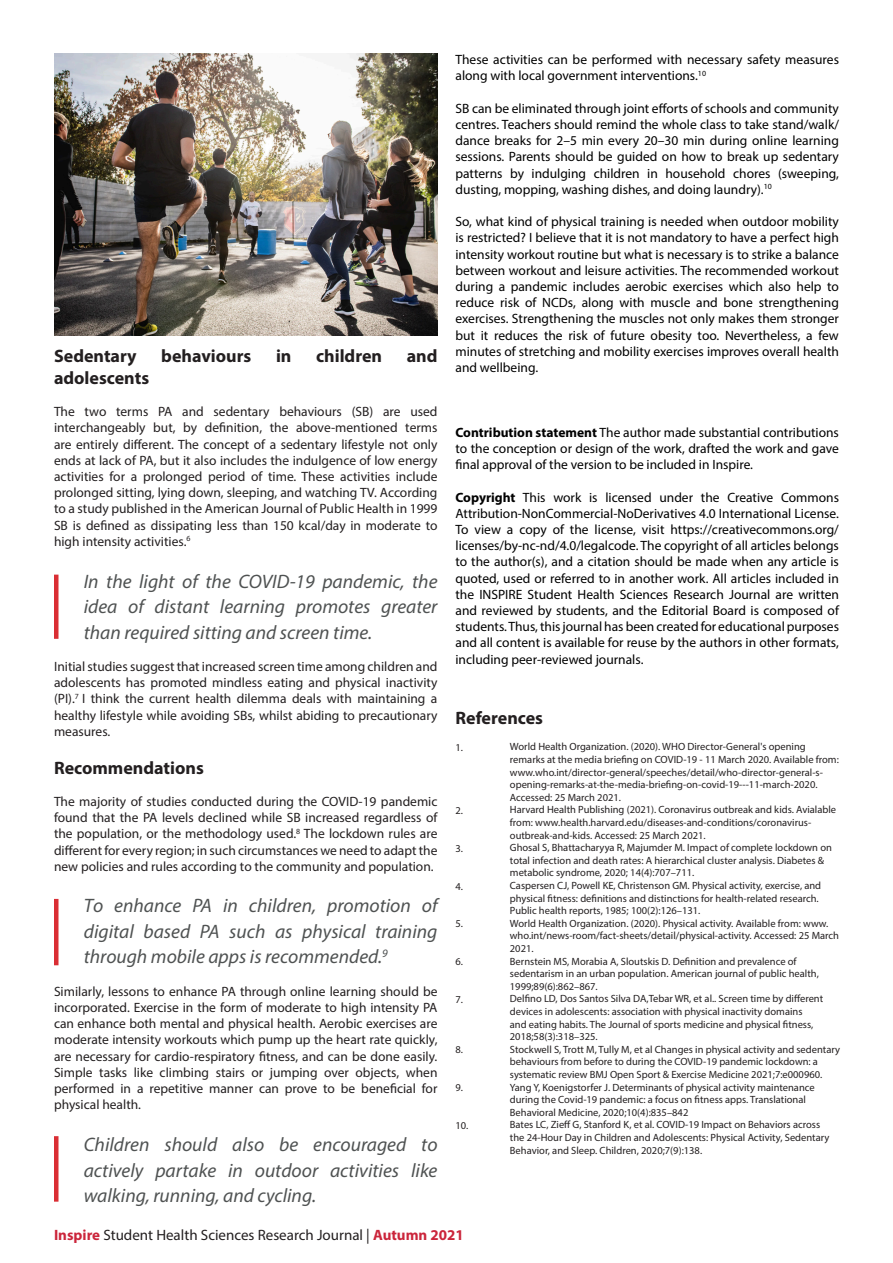
<style>
.page{position:relative;width:893px;height:1263px;background:#fff}
.page>*{position:absolute;margin:0;border:0;box-sizing:border-box;transform-origin:0 0}
.t1{font:italic 19.5px/25.5px "Myriad Pro";color:#4f5252;text-align:justify}
.t2{font:700 18px "Myriad Pro";color:#231f20}
.t3{font:15px "Myriad Pro";color:#231f20}
.t4{font:13.5px/16.2px "Myriad Pro";color:#000001;text-align:justify}
.t5{font:13.5px/16.2px "Myriad Pro";color:#231f20;text-align:justify}
.t6{font:10.5px/12.6px "Myriad Pro";color:#231f20}
.s1{font-weight:700}
.s2{font-weight:700;color:#cb253b}
</style>
<div class="page">
<hr style="left:54px;top:575px;width:4px;height:64px;background:#da2e34">
<hr style="left:54px;top:899px;width:4px;height:66px;background:#da2e34">
<hr style="left:54px;top:1136px;width:4px;height:66px;background:#da2e34">
<img style="left:54px;top:54px;width:383px;height:282px">
<p class="t2" style="left:54px;top:344px;width:84px">Sedentary</p>
<p class="t2" style="left:161px;top:344px;width:92px">behaviours</p>
<p class="t2" style="left:276px;top:344px;width:17px">in</p>
<p class="t2" style="left:316px;top:344px;width:68px">children</p>
<p class="t2" style="left:407px;top:344px;width:32px">and</p>
<p class="t2" style="left:54px;top:366px;width:97px">adolescents</p>
<p class="t5" style="left:54px;top:403px;width:385px">The two terms PA and sedentary behaviours (SB) are used interchangeably but, by definition, the above-mentioned terms are entirely different. The concept of a sedentary lifestyle not only ends at lack of PA, but it also includes the indulgence of low energy activities for a prolonged period of time. These activities include prolonged sitting, lying down, sleeping, and watching TV. According to a study published in the American Journal of Public Health in 1999<br>SB is defined as dissipating less than 150 kcal/day in moderate to high intensity activities.<sup>6</sup></p>
<p class="t1" style="left:84px;top:568px;width:355px">In the light of the COVID-19 pandemic, the idea of distant learning promotes greater than required sitting and screen time.</p>
<p class="t5" style="left:54px;top:658px;width:385px">Initial studies suggest that increased screen time among children and adolescents has promoted mindless eating and physical inactivity (PI).<sup>7</sup> I think the current health dilemma deals with maintaining a healthy lifestyle while avoiding SBs, whilst abiding to precautionary measures.</p>
<p class="t2" style="left:54px;top:756px;width:151px">Recommendations</p>
<p class="t5" style="left:54px;top:793px;width:385px">The majority of studies conducted during the COVID-19 pandemic found that the PA levels declined while SB increased regardless of the population, or the methodology used.<sup>8</sup> The lockdown rules are different for every region; in such circumstances we need to adapt the new policies and rules according to the community and population.</p>
<p class="t1" style="left:84px;top:893px;width:355px">To enhance PA in children, promotion of digital based PA such as physical training through mobile apps is recommended.<sup>9</sup></p>
<p class="t5" style="left:54px;top:983px;width:385px">Similarly, lessons to enhance PA through online learning should be incorporated. Exercise in the form of moderate to high intensity PA can enhance both mental and physical health. Aerobic exercises are moderate intensity workouts which pump up the heart rate quickly, are necessary for cardio-respiratory fitness, and can be done easily.<br>Simple tasks like climbing stairs or jumping over objects, when performed in a repetitive manner can prove to be beneficial for physical health.</p>
<p class="t1" style="left:84px;top:1131px;width:355px">Children should also be encouraged to actively partake in outdoor activities like walking, running, and cycling.</p>
<p class="t4" style="left:455px;top:51px;width:385px">These activities can be performed with necessary safety measures along with local government interventions.<sup>10</sup></p>
<p class="t4" style="left:455px;top:100px;width:385px">SB can be eliminated through joint efforts of schools and community centres. Teachers should remind the whole class to take stand/walk/ dance breaks for 2–5 min every 20–30 min during online learning sessions. Parents should be guided on how to break up sedentary patterns by indulging children in household chores (sweeping, dusting, mopping, washing dishes, and doing laundry).<sup>10</sup></p>
<p class="t4" style="left:455px;top:213px;width:385px">So, what kind of physical training is needed when outdoor mobility is restricted? I believe that it is not mandatory to have a perfect high intensity workout routine but what is necessary is to strike a balance between workout and leisure activities. The recommended workout during a pandemic includes aerobic exercises which also help to reduce risk of NCDs, along with muscle and bone strengthening exercises. Strengthening the muscles not only makes them stronger but it reduces the risk of future obesity too. Nevertheless, a few minutes of stretching and mobility exercises improves overall health and wellbeing.</p>
<p class="t4" style="left:455px;top:424px;width:385px"><span class="s1">Contribution statement</span> The author made substantial contributions to the conception or design of the work, drafted the work and gave final approval of the version to be included in Inspire.</p>
<p class="t4" style="left:455px;top:489px;width:385px"><span class="s1">Copyright</span> This work is licensed under the Creative Commons Attribution-NonCommercial-NoDerivatives 4.0 International License.<br>To view a copy of the license, visit https://creativecommons.org/ licenses/by-nc-nd/4.0/legalcode. The copyright of all articles belongs to the author(s), and a citation should be made when any article is quoted, used or referred to in another work. All articles included in the INSPIRE Student Health Sciences Research Journal are written and reviewed by students, and the Editorial Board is composed of students. Thus, this journal has been created for educational purposes and all content is available for reuse by the authors in other formats, including peer-reviewed journals.</p>
<p class="t2" style="left:455px;top:706px;width:89px">References</p>
<p class="t6" style="left:455px;top:741px;width:9px">1.</p>
<p class="t6" style="left:510px;top:740px;width:330px">World Health Organization. (2020). WHO Director-General's opening remarks at the media briefing on COVID-19 - 11 March 2020. Available from: www.who.int/director-general/speeches/detail/who-director-general-s&shy;opening-remarks-at-the-media-briefing-on-covid-19---11-march-2020.<br>Accessed: 25 March 2021.</p>
<p class="t6" style="left:510px;top:803px;width:328px">Harvard Health Publishing (2021). Coronavirus outbreak and kids. Avialable from: www.health.harvard.edu/diseases-and-conditions/coronavirus&shy;outbreak-and-kids. Accessed: 25 March 2021.</p>
<p class="t6" style="left:510px;top:841px;width:323px">Ghosal S, Bhattacharyya R, Majumder M. Impact of complete lockdown on total infection and death rates: A hierarchical cluster analysis. Diabetes &amp; metabolic syndrome, 2020; 14(4):707–711.</p>
<p class="t6" style="left:510px;top:879px;width:313px">Caspersen CJ, Powell KE, Christenson GM. Physical activity, exercise, and physical fitness: definitions and distinctions for health-related research.<br>Public health reports, 1985; 100(2):126–131.</p>
<p class="t6" style="left:510px;top:917px;width:331px">World Health Organization. (2020). Physical activity. Available from: www. who.int/news-room/fact-sheets/detail/physical-activity. Accessed: 25 March<br>2021.</p>
<p class="t6" style="left:510px;top:954px;width:310px">Bernstein MS, Morabia A, Sloutskis D. Definition and prevalence of sedentarism in an urban population. American journal of public health,<br>1999;89(6):862–867.</p>
<p class="t6" style="left:510px;top:992px;width:315px">Delfino LD, Dos Santos Silva DA,Tebar WR, et al.. Screen time by different devices in adolescents: association with physical inactivity domains<br>and eating habits. The Journal of sports medicine and physical fitness, 2018;58(3):318–325.</p>
<p class="t6" style="left:510px;top:1043px;width:332px">Stockwell S, Trott M, Tully M, et al Changes in physical activity and sedentary behaviours from before to during the COVID-19 pandemic lockdown: a systematic review BMJ Open Sport &amp; Exercise Medicine 2021;7:e000960.</p>
<p class="t6" style="left:510px;top:1080px;width:306px">Yang Y, Koenigstorfer J. Determinants of physical activity maintenance during the Covid-19 pandemic: a focus on fitness apps. Translational<br>Behavioral Medicine, 2020;10(4):835–842</p>
<p class="t6" style="left:510px;top:1118px;width:321px">Bates LC, Zieff G, Stanford K, et al. COVID-19 Impact on Behaviors across the 24-Hour Day in Children and Adolescents: Physical Activity, Sedentary<br>Behavior, and Sleep. Children, 2020;7(9):138.</p>
<p class="t6" style="left:455px;top:804px;width:9px">2.</p>
<p class="t6" style="left:455px;top:842px;width:9px">3.</p>
<p class="t6" style="left:455px;top:880px;width:9px">4.</p>
<p class="t6" style="left:455px;top:917px;width:9px">5.</p>
<p class="t6" style="left:455px;top:955px;width:9px">6.</p>
<p class="t6" style="left:455px;top:993px;width:9px">7.</p>
<p class="t6" style="left:455px;top:1043px;width:9px">8.</p>
<p class="t6" style="left:455px;top:1081px;width:9px">9.</p>
<p class="t6" style="left:455px;top:1119px;width:14px">10.</p>
<p class="t3" style="left:54px;top:1226px;width:411px"><span class="s2">Inspire</span> Student Health Sciences Research Journal | <span class="s2">Autumn 2021</span></p>
</div>
